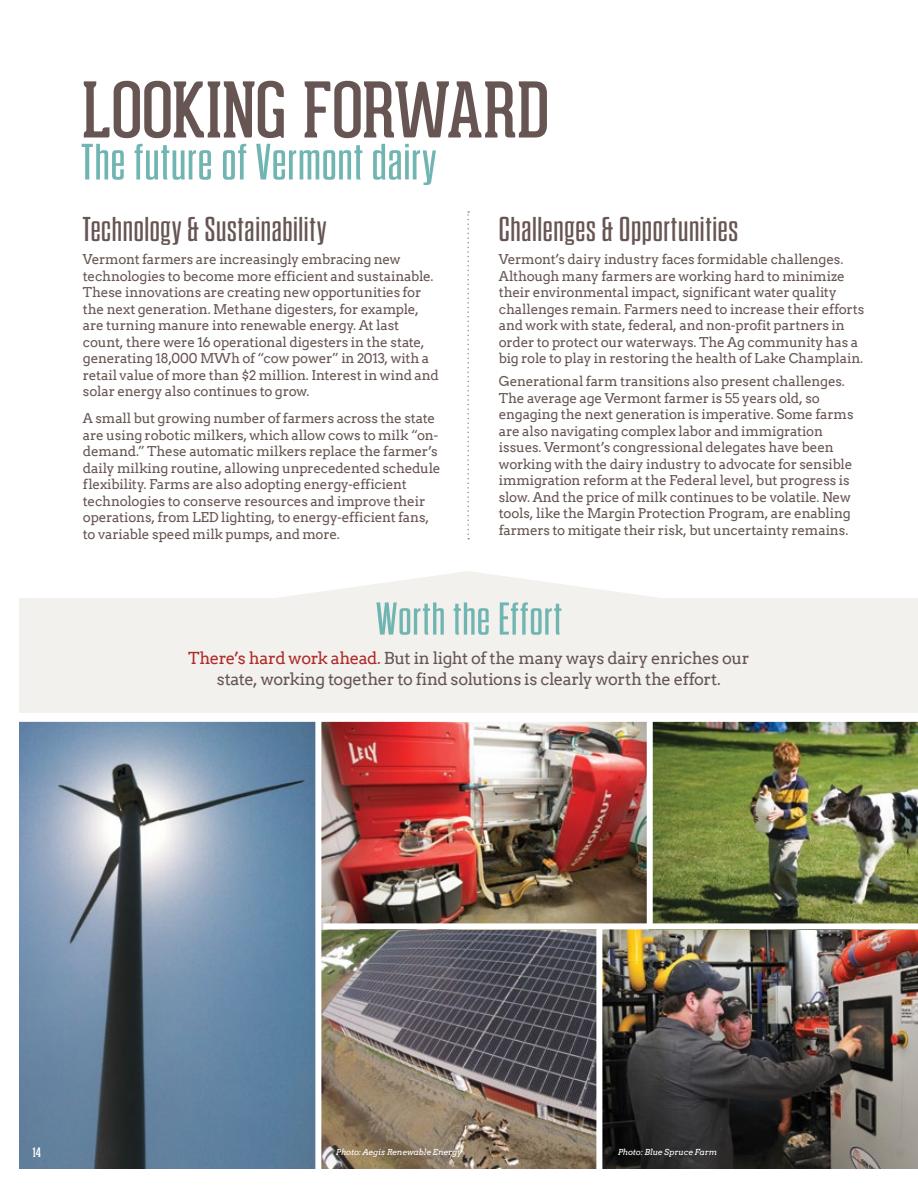
<style>
.page{position:relative;width:918px;height:1188px;background:#fff}
.page>*{position:absolute;margin:0;border:0;box-sizing:border-box;transform-origin:0 0}
.t1{font:75px "Geared Slab";color:#665552}
.t2{font:51px "Dharma Gothic M";letter-spacing:.02em;color:#70b5b1;scale:1.18 1}
.t3{font:45.9px "Dharma Gothic M";letter-spacing:.025em;color:#70b5b1;scale:1.18 1}
.t4{font:34.5px "Dharma Gothic M";letter-spacing:.015em;color:#665552;scale:1.18 1}
.t5{font:16.5px/21px "Arvo";letter-spacing:-.03em;color:#665552;text-align:center}
.t6{font:13.5px/16.5px "Arvo";letter-spacing:-.02em;color:#665552}
.t7{font:12.75px "Geared Slab";color:#fff}
.t8{font:italic 8.25px "Arvo";letter-spacing:-.015em;color:#fff}
.s1{color:#af2a27}
</style>
<div class="page">
<div style="left:19px;top:599px;width:899px;height:130px;background:#f2f1ed"></div>
<svg style="left:272px;top:571px;width:392px;height:28px"></svg>
<img style="left:321px;top:930px;width:597px;height:239px">
<img style="left:19px;top:722px;width:296px;height:447px">
<img style="left:321px;top:722px;width:597px;height:208px">
<div style="left:647px;top:717px;width:6px;height:209px;background:#fff"></div>
<div style="left:596px;top:926px;width:6px;height:262px;background:#fff"></div>
<div style="left:315px;top:717px;width:6px;height:469px;background:#fff"></div>
<div style="left:323px;top:923px;width:595px;height:6px;background:#fff"></div>
<div style="left:0;top:713px;width:918px;height:9px;background:#fff"></div>
<svg style="left:467px;top:211px;width:2px;height:328px"></svg>
<h1 class="t1" style="left:82px;top:65px;width:468px">LOOKING FORWARD</h1>
<h2 class="t2" style="left:81px;top:138px;width:302px">The future of Vermont dairy</h2>
<h3 class="t4" style="left:83px;top:213px;width:208px">Technology &amp; Sustainability</h3>
<p class="t6" style="left:83px;top:251px;width:357px">Vermont farmers are increasingly embracing new technologies to become more efficient and sustainable.<br>These innovations are creating new opportunities for the next generation. Methane digesters, for example, are turning manure into renewable energy. At last count, there were 16 operational digesters in the state, generating 18,000 MWh of “cow power” in 2013, with a retail value of more than $2 million. Interest in wind and solar energy also continues to grow.</p>
<p class="t6" style="left:83px;top:410px;width:359px">A small but growing number of farmers across the state are using robotic milkers, which allow cows to milk “on&shy;demand.” These automatic milkers replace the farmer’s daily milking routine, allowing unprecedented schedule flexibility. Farms are also adopting energy-efficient technologies to conserve resources and improve their operations, from LED lighting, to energy-efficient fans, to variable speed milk pumps, and more.</p>
<h3 class="t4" style="left:499px;top:213px;width:204px">Challenges &amp; Opportunities</h3>
<p class="t6" style="left:499px;top:251px;width:367px">Vermont’s dairy industry faces formidable challenges.<br>Although many farmers are working hard to minimize their environmental impact, significant water quality challenges remain. Farmers need to increase their efforts and work with state, federal, and non-profit partners in order to protect our waterways. The Ag community has a big role to play in restoring the health of Lake Champlain.</p>
<p class="t6" style="left:499px;top:373px;width:356px">Generational farm transitions also present challenges.<br>The average age Vermont farmer is 55 years old, so engaging the next generation is imperative. Some farms are also navigating complex labor and immigration issues. Vermont’s congressional delegates have been working with the dairy industry to advocate for sensible immigration reform at the Federal level, but progress is slow. And the price of milk continues to be volatile. New tools, like the Margin Protection Program, are enabling farmers to mitigate their risk, but uncertainty remains.</p>
<h3 class="t3" style="left:376px;top:597px;width:159px">Worth the Effort</h3>
<p class="t5" style="left:188px;top:648px;width:563px"><span class="s1">There’s hard work ahead.</span> But in light of the many ways dairy enriches our state, working together to find solutions is clearly worth the effort.</p>
<p class="t7" style="left:33px;top:1145px;width:10px">14</p>
<p class="t8" style="left:336px;top:1147px;width:128px">Photo: Aegis Renewable Energy</p>
<p class="t8" style="left:618px;top:1147px;width:101px">Photo: Blue Spruce Farm</p>
</div>
